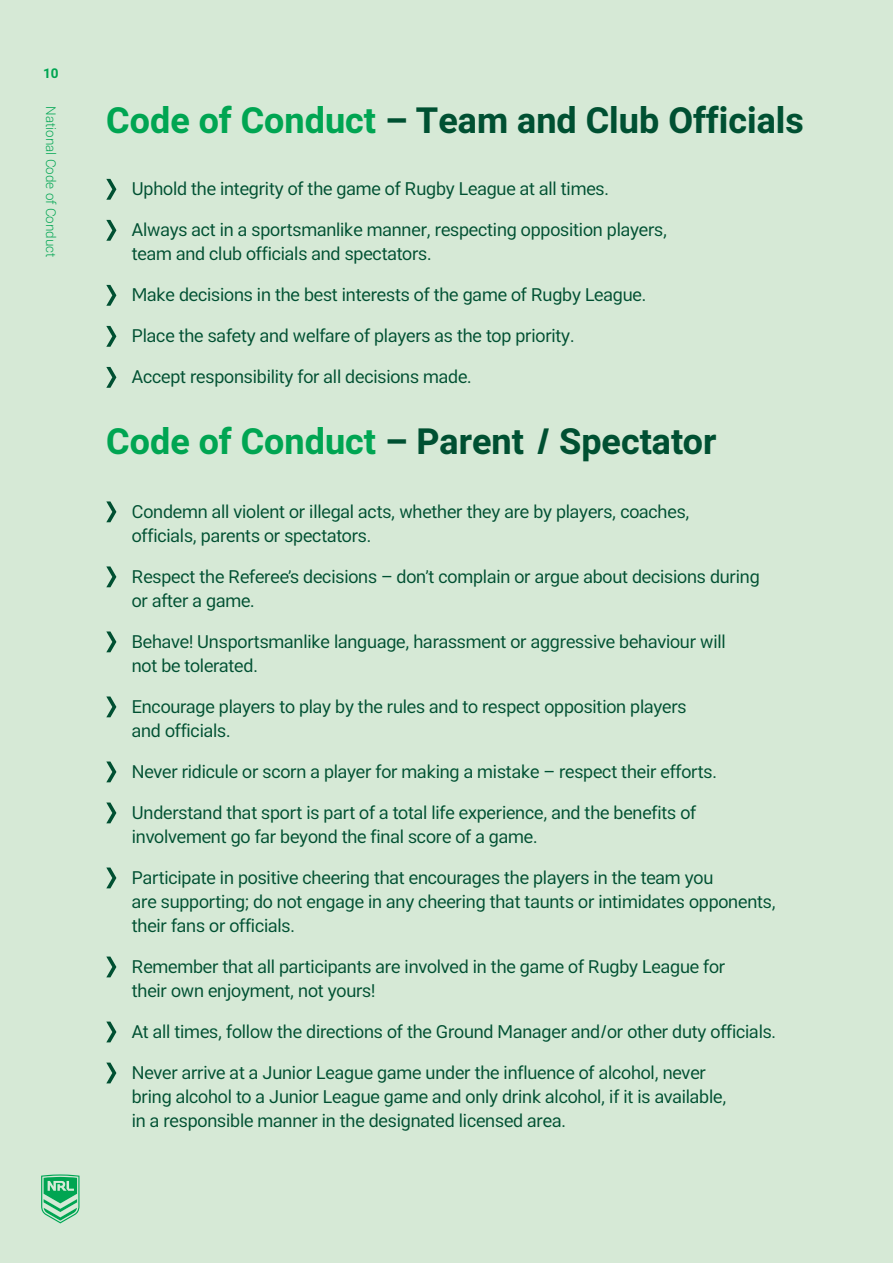
<style>
.page{position:relative;width:893px;height:1263px;background:#d6e9d6}
.page>*{position:absolute;margin:0;border:0;box-sizing:border-box;transform-origin:0 0}
.t1{font:700 36px "RL2";color:#005032}
.t2{font:18px/24px "RL2";letter-spacing:-.01em;color:#005032}
.t3{font:300 13.5px "RL2";color:#00a552}
.t4{font:700 13.5px "RL2";color:#00a552}
.s1{color:#00a552}
</style>
<div class="page">
<svg style="left:106px;top:179px;width:11px;height:21px"></svg>
<svg style="left:106px;top:220px;width:11px;height:21px"></svg>
<svg style="left:106px;top:285px;width:11px;height:21px"></svg>
<svg style="left:106px;top:326px;width:11px;height:21px"></svg>
<svg style="left:106px;top:367px;width:11px;height:21px"></svg>
<svg style="left:106px;top:501px;width:11px;height:21px"></svg>
<svg style="left:106px;top:566px;width:11px;height:21px"></svg>
<svg style="left:106px;top:631px;width:11px;height:21px"></svg>
<svg style="left:106px;top:696px;width:11px;height:21px"></svg>
<svg style="left:106px;top:761px;width:11px;height:21px"></svg>
<svg style="left:106px;top:802px;width:11px;height:21px"></svg>
<svg style="left:106px;top:867px;width:11px;height:21px"></svg>
<svg style="left:106px;top:956px;width:11px;height:21px"></svg>
<svg style="left:106px;top:1021px;width:11px;height:21px"></svg>
<svg style="left:106px;top:1062px;width:11px;height:21px"></svg>
<svg style="left:41px;top:1174px;width:39px;height:49px"></svg>
<p class="t4" style="left:43px;top:64px;width:17px">10</p>
<p class="t3" style="left:60px;top:106px;width:153px;rotate:90deg">National Code of Conduct</p>
<h1 class="t1" style="left:106px;top:95px;width:699px"><span class="s1">Code of Conduct</span> – Team and Club Officials</h1>
<p class="t2" style="left:132px;top:176px;width:479px">Uphold the integrity of the game of Rugby League at all times.</p>
<p class="t2" style="left:132px;top:217px;width:537px">Always act in a sportsmanlike manner, respecting opposition players, team and club officials and spectators.</p>
<p class="t2" style="left:132px;top:282px;width:516px">Make decisions in the best interests of the game of Rugby League.</p>
<p class="t2" style="left:132px;top:323px;width:444px">Place the safety and welfare of players as the top priority.</p>
<p class="t2" style="left:132px;top:364px;width:341px">Accept responsibility for all decisions made.</p>
<h1 class="t1" style="left:106px;top:417px;width:612px"><span class="s1">Code of Conduct</span> – Parent / Spectator</h1>
<p class="t2" style="left:132px;top:499px;width:559px">Condemn all violent or illegal acts, whether they are by players, coaches, officials, parents or spectators.</p>
<p class="t2" style="left:132px;top:564px;width:629px">Respect the Referee’s decisions – don’t complain or argue about decisions during or after a game.</p>
<p class="t2" style="left:132px;top:629px;width:595px">Behave! Unsportsmanlike language, harassment or aggressive behaviour will not be tolerated.</p>
<p class="t2" style="left:132px;top:694px;width:556px">Encourage players to play by the rules and to respect opposition players and officials.</p>
<p class="t2" style="left:132px;top:759px;width:587px">Never ridicule or scorn a player for making a mistake – respect their efforts.</p>
<p class="t2" style="left:132px;top:800px;width:566px">Understand that sport is part of a total life experience, and the benefits of involvement go far beyond the final score of a game.</p>
<p class="t2" style="left:132px;top:865px;width:645px">Participate in positive cheering that encourages the players in the team you<br>are supporting; do not engage in any cheering that taunts or intimidates opponents, their fans or officials.</p>
<p class="t2" style="left:132px;top:954px;width:595px">Remember that all participants are involved in the game of Rugby League for their own enjoyment, not yours!</p>
<p class="t2" style="left:132px;top:1019px;width:646px">At all times, follow the directions of the Ground Manager and/or other duty officials.</p>
<p class="t2" style="left:132px;top:1060px;width:596px">Never arrive at a Junior League game under the influence of alcohol, never bring alcohol to a Junior League game and only drink alcohol, if it is available, in a responsible manner in the designated licensed area.</p>
</div>
